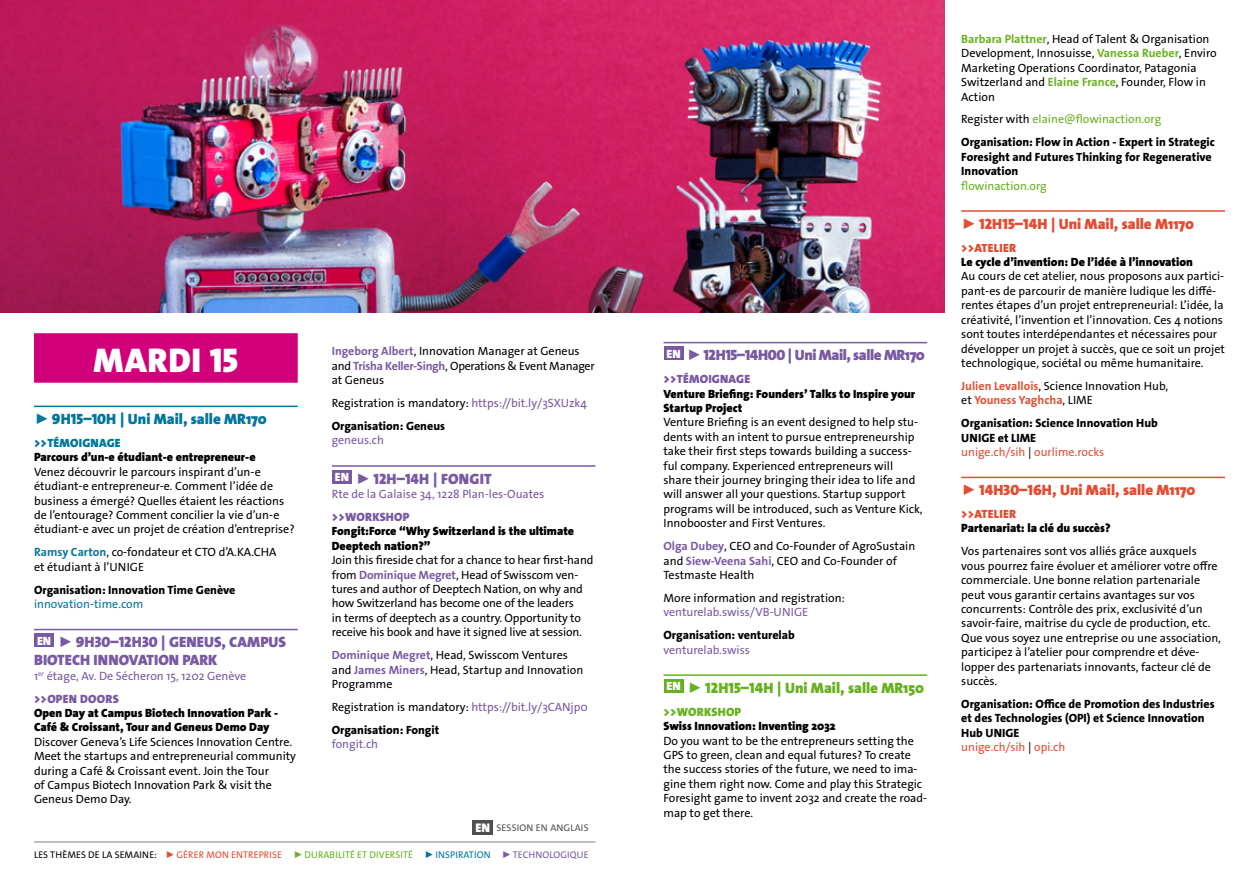
<style>
.page{position:relative;width:1259px;height:893px;background:#fff}
.page>*{position:absolute;margin:0;border:0;box-sizing:border-box;transform-origin:0 0}
.t1{font:900 34.5px "The Sans Os F";letter-spacing:.02em;color:#fff}
.t2{font:900 15px/18px "The Sans Os F";color:#7959a3}
.t3{font:900 15px "The Sans Os F";color:#e24d31}
.t4{font:900 15px "The Sans Os F";letter-spacing:-.03em;color:#7959a3}
.t5{font:900 15px "The Sans Os F";color:#66b11e}
.t6{font:900 15px "The Sans Os F";color:#00769e}
.t7{font:12px/14.4px "The Sans Os F";color:#000}
.t8{font:800 12px/14.4px "The Sans Os F";color:#000}
.t9{font:900 12px/14.4px "The Sans Os F";color:#000}
.t10{font:12px/23px "The Sans Os F";color:#7959a3}
.t11{font:700 12px/14.4px "The Sans Os F";color:#e24d31}
.t12{font:900 12px "The Sans Os F";letter-spacing:.02em;color:#7959a3}
.t13{font:12px "The Sans Os F";color:#00769e}
.t14{font:900 12px "The Sans Os F";letter-spacing:.02em;color:#e24d31}
.t15{font:12px "The Sans Os F";color:#66b11e}
.t16{font:900 12px "The Sans Os F";letter-spacing:.02em;color:#00769e}
.t17{font:900 12px "The Sans Os F";letter-spacing:.02em;color:#66b11e}
.t18{font:9.75px "The Sans Os F";letter-spacing:.01em;color:#66b11e}
.t19{font:9.75px "The Sans Os F";letter-spacing:.02em;color:#504e53}
.s1{font-weight:700;color:#00769e}
.s2{font-weight:900}
.s3{font-weight:700;color:#7959a3}
.s4{color:#7959a3}
.s5{font-weight:800}
.s6{font-weight:900;font-size:12.6px;color:#fff}
.s7{color:#000}
.s8{color:#e24d31}
.s9{color:#00769e}
.s10{font-weight:700;color:#66b11e}
.s11{font-weight:400}
.s12{font-weight:400;color:#66b11e}
.s13{font-weight:400;color:#000}
.s14{font-weight:400;color:#e24d31}
</style>
<div class="page">
<hr style="left:663px;top:342px;width:264px;height:1px;background:#7959a3">
<hr style="left:663px;top:674px;width:264px;height:2px;background:#66b11e">
<div style="left:663px;top:347px;width:20px;height:13px;background:#7959a3"></div>
<div style="left:663px;top:679px;width:20px;height:14px;background:#66b11e"></div>
<div style="left:34px;top:333px;width:264px;height:50px;background:#d1007a"></div>
<hr style="left:34px;top:406px;width:264px;height:1px;background:#00769e">
<hr style="left:34px;top:629px;width:264px;height:1px;background:#7959a3">
<div style="left:34px;top:633px;width:20px;height:14px;background:#7959a3"></div>
<hr style="left:961px;top:210px;width:264px;height:2px;background:#e24d31">
<hr style="left:961px;top:477px;width:264px;height:1px;background:#e24d31">
<hr style="left:332px;top:465px;width:263px;height:2px;background:#7959a3">
<div style="left:332px;top:470px;width:20px;height:14px;background:#7959a3"></div>
<img style="left:0;top:0;width:944px;height:313px">
<hr style="left:34px;top:842px;width:561px;height:1px;background:#818084">
<div style="left:472px;top:820px;width:21px;height:15px;background:#504e53"></div>
<h1 class="t1" style="left:93px;top:338px;width:146px">MARDI 15</h1>
<p class="t6" style="left:34px;top:409px;width:234px">▶ 9H15–10H | Uni Mail, salle MR170</p>
<p class="t16" style="left:34px;top:435px;width:88px">&gt;&gt;TÉMOIGNAGE</p>
<p class="t9" style="left:34px;top:450px;width:223px">Parcours d’un-e étudiant-e entrepreneur-e</p>
<p class="t7" style="left:34px;top:465px;width:262px">Venez découvrir le parcours inspirant d’un-e étudiant-e entrepreneur-e. Comment l’idée de business a émergé? Quelles étaient les réactions de l’entourage? Comment concilier la vie d’un-e étudiant-e avec un projet de création d’entreprise?</p>
<p class="t7" style="left:34px;top:545px;width:244px"><span class="s1">Ramsy Carton</span>, co-fondateur et CTO d’A.KA.CHA et étudiant à l’UNIGE</p>
<p class="t8" style="left:34px;top:582px;width:203px">Organisation: Innovation Time Genève</p>
<p class="t13" style="left:34px;top:596px;width:111px">innovation-time.com</p>
<p class="t2" style="left:34px;top:633px;width:254px"><sup>EN</sup> ▶ 9H30–12H30 | GENEUS, CAMPUS<br>BIOTECH INNOVATION PARK</p>
<p class="t10" style="left:34px;top:664px;width:214px">1<sup>er</sup> étage, Av. De Sécheron 15, 1202 Genève <span class="s2">&gt;&gt;OPEN DOORS</span></p>
<p class="t9" style="left:34px;top:706px;width:246px">Open Day at Campus Biotech Innovation Park -<br>Café &amp; Croissant, Tour and Geneus Demo Day</p>
<p class="t7" style="left:34px;top:735px;width:263px">Discover Geneva’s Life Sciences Innovation Centre.<br>Meet the startups and entrepreneurial community during a Café &amp; Croissant event. Join the Tour<br>of Campus Biotech Innovation Park &amp; visit the Geneus Demo Day.</p>
<p class="t7" style="left:332px;top:344px;width:264px"><span class="s3">Ingeborg Albert</span>, Innovation Manager at Geneus and <span class="s3">Trisha Keller-Singh</span>, Operations &amp; Event Manager at Geneus</p>
<p class="t7" style="left:332px;top:392px;width:257px;line-height:23px">Registration is mandatory: <span class="s4">https://bit.ly/3SXUzk4<br></span><span class="s5">Organisation: Geneus</span></p>
<p class="t10" style="left:332px;top:429px;width:54px">geneus.ch</p>
<p class="t2" style="left:335px;top:470px;width:158px"><sup>EN</sup> ▶ 12H–14H | FONGIT</p>
<p class="t10" style="left:332px;top:483px;width:214px">Rte de la Galaise 34, 1228 Plan-les-Ouates</p>
<p class="t12" style="left:332px;top:509px;width:79px">&gt;&gt;WORKSHOP</p>
<p class="t9" style="left:332px;top:524px;width:244px">Fongit:Force “Why Switzerland is the ultimate<br>Deeptech nation?”</p>
<p class="t7" style="left:332px;top:553px;width:263px">Join this fireside chat for a chance to hear first-hand from <span class="s3">Dominique Megret</span>, Head of Swisscom ven&shy;tures and author of Deeptech Nation, on why and how Switzerland has become one of the leaders<br>in terms of deeptech as a country. Opportunity to receive his book and have it signed live at session.</p>
<p class="t7" style="left:332px;top:648px;width:253px"><span class="s3">Dominique Megret</span>, Head, Swisscom Ventures and <span class="s3">James Miners</span>, Head, Startup and Innovation<br>Programme</p>
<p class="t7" style="left:332px;top:695px;width:258px;line-height:23px">Registration is mandatory: <span class="s4">https://bit.ly/3CANjp0<br></span><span class="s5">Organisation: Fongit</span></p>
<p class="t10" style="left:332px;top:733px;width:48px">fongit.ch</p>
<p class="t19" style="left:475px;top:822px;width:115px"><span class="s6">EN</span> SESSION EN ANGLAIS</p>
<p class="t18" style="left:34px;top:848px;width:556px"><span class="s7">LES THÈMES DE LA SEMAINE:</span> <span class="s8">▶ GÉRER MON ENTREPRISE</span> ▶ DURABILITÉ ET DIVERSITÉ <span class="s9">▶ INSPIRATION</span> <span class="s4">▶ TECHNOLOGIQUE</span></p>
<p class="t4" style="left:666px;top:346px;width:260px"><sup>EN</sup> ▶ 12H15–14H00 | Uni Mail, salle MR170</p>
<p class="t12" style="left:663px;top:371px;width:88px">&gt;&gt;TÉMOIGNAGE</p>
<p class="t9" style="left:663px;top:386px;width:253px">Venture Briefing: Founders’ Talks to Inspire your<br>Startup Project</p>
<p class="t7" style="left:663px;top:415px;width:260px">Venture Briefing is an event designed to help stu&shy;dents with an intent to pursue entrepreneurship take their first steps towards building a success&shy;ful company. Experienced entrepreneurs will share their journey bringing their idea to life and will answer all your questions. Startup support programs will be introduced, such as Venture Kick, Innobooster and First Ventures.</p>
<p class="t7" style="left:663px;top:539px;width:253px"><span class="s3">Olga Dubey</span>, CEO and Co-Founder of AgroSustain and <span class="s3">Siew-Veena Sahi</span>, CEO and Co-Founder of<br>Testmaste Health</p>
<p class="t7" style="left:663px;top:591px;width:183px">More information and registration:</p>
<p class="t10" style="left:663px;top:601px;width:146px">venturelab.swiss/VB-UNIGE</p>
<p class="t8" style="left:663px;top:628px;width:133px">Organisation: venturelab</p>
<p class="t10" style="left:663px;top:638px;width:88px">venturelab.swiss</p>
<p class="t5" style="left:666px;top:678px;width:259px"><sup>EN</sup> ▶ 12H15–14H | Uni Mail, salle MR150</p>
<p class="t17" style="left:663px;top:704px;width:79px">&gt;&gt;WORKSHOP</p>
<p class="t9" style="left:663px;top:719px;width:174px">Swiss Innovation: Inventing 2032</p>
<p class="t7" style="left:663px;top:733px;width:265px">Do you want to be the entrepreneurs setting the GPS to green, clean and equal futures? To create the success stories of the future, we need to ima&shy;gine them right now. Come and play this Strategic Foresight game to invent 2032 and create the road&shy;map to get there.</p>
<p class="t7" style="left:961px;top:32px;width:257px"><span class="s10">Barbara Plattner</span>, Head of Talent &amp; Organisation Development, Innosuisse, <span class="s10">Vanessa Rueber</span>, Enviro Marketing Operations Coordinator, Patagonia Switzerland and <span class="s10">Elaine France</span>, Founder, Flow in Action</p>
<p class="t8" style="left:961px;top:108px;width:255px;line-height:23px"><span class="s11">Register with</span> <span class="s12">elaine@flowinaction.org<br></span>Organisation: Flow in Action - Expert in Strategic</p>
<p class="t8" style="left:961px;top:150px;width:252px">Foresight and Futures Thinking for Regenerative<br>Innovation</p>
<p class="t15" style="left:961px;top:178px;width:87px">flowinaction.org</p>
<p class="t3" style="left:961px;top:214px;width:234px">▶ 12H15–14H | Uni Mail, salle M1170</p>
<p class="t14" style="left:961px;top:240px;width:56px">&gt;&gt;ATELIER</p>
<p class="t9" style="left:961px;top:255px;width:233px">Le cycle d’invention: De l’idée à l’innovation</p>
<p class="t7" style="left:961px;top:269px;width:265px">Au cours de cet atelier, nous proposons aux partici&shy;pant-es de parcourir de manière ludique les diffé&shy;rentes étapes d’un projet entrepreneurial: L’idée, la créativité, l’invention et l’innovation. Ces 4 notions sont toutes interdépendantes et nécessaires pour développer un projet à succès, que ce soit un projet technologique, sociétal ou même humanitaire.</p>
<p class="t11" style="left:961px;top:379px;width:208px">Julien Levallois<span class="s13">, Science Innovation Hub, et</span> Youness Yaghcha<span class="s13">, LIME</span></p>
<p class="t8" style="left:961px;top:416px;width:198px">Organisation: Science Innovation Hub<br>UNIGE et LIME<br><span class="s14">unige.ch/sih</span> <span class="s11">|</span> <span class="s14">ourlime.rocks</span></p>
<p class="t3" style="left:961px;top:480px;width:236px">▶ 14H30–16H, Uni Mail, salle M1170</p>
<p class="t14" style="left:961px;top:506px;width:56px">&gt;&gt;ATELIER</p>
<p class="t9" style="left:961px;top:521px;width:151px">Partenariat: la clé du succès?</p>
<p class="t7" style="left:961px;top:544px;width:261px">Vos partenaires sont vos alliés grâce auxquels vous pourrez faire évoluer et améliorer votre offre commerciale. Une bonne relation partenariale peut vous garantir certains avantages sur vos concurrents: Contrôle des prix, exclusivité d’un savoir-faire, maitrise du cycle de production, etc.<br>Que vous soyez une entreprise ou une association, participez à l’atelier pour comprendre et déve&shy;lopper des partenariats innovants, facteur clé de succès.</p>
<p class="t8" style="left:961px;top:697px;width:255px">Organisation: Office de Promotion des Industries et des Technologies (OPI) et Science Innovation<br>Hub UNIGE<br><span class="s14">unige.ch/sih</span> <span class="s11">|</span> <span class="s14">opi.ch</span></p>
</div>
